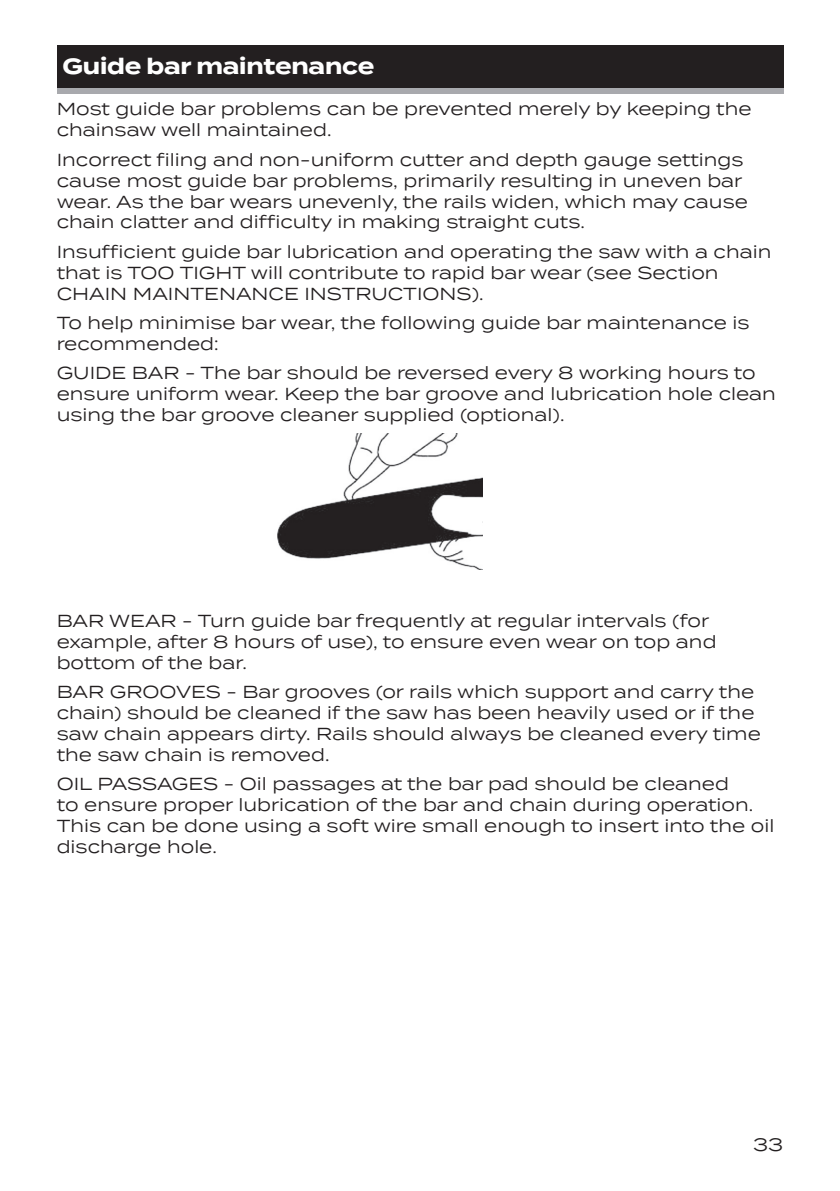
<style>
.page{position:relative;width:840px;height:1191px;background:#fff}
.page>*{position:absolute;margin:0;border:0;box-sizing:border-box;transform-origin:0 0}
.t1{font:700 22px "Termina";letter-spacing:-.01em;color:#fff}
.t2{font:18px "Termina";color:#231f20}
.t3{font:17.4px/20.8px "Termina";color:#231f20}
</style>
<div class="page">
<div style="left:57px;top:52px;width:726px;height:42px;background:#a8a9ad"></div>
<div style="left:57px;top:45px;width:726px;height:43px;background:#231f20"></div>
<img style="left:277px;top:434px;width:205px;height:135px">
<p class="t1" style="left:62px;top:50px;width:313px">Guide bar maintenance</p>
<p class="t3" style="left:57px;top:98px;width:696px">Most guide bar problems can be prevented merely by keeping the chainsaw well maintained.</p>
<p class="t3" style="left:57px;top:148px;width:692px">Incorrect filing and non-uniform cutter and depth gauge settings cause most guide bar problems, primarily resulting in uneven bar wear. As the bar wears unevenly, the rails widen, which may cause chain clatter and difficulty in making straight cuts.</p>
<p class="t3" style="left:57px;top:240px;width:716px">Insufficient guide bar lubrication and operating the saw with a chain that is TOO TIGHT will contribute to rapid bar wear (see Section<br>CHAIN MAINTENANCE INSTRUCTIONS).</p>
<p class="t3" style="left:57px;top:312px;width:694px">To help minimise bar wear, the following guide bar maintenance is recommended:</p>
<p class="t3" style="left:57px;top:362px;width:720px">GUIDE BAR - The bar should be reversed every 8 working hours to ensure uniform wear. Keep the bar groove and lubrication hole clean using the bar groove cleaner supplied (optional).</p>
<p class="t3" style="left:57px;top:609px;width:661px">BAR WEAR - Turn guide bar frequently at regular intervals (for example, after 8 hours of use), to ensure even wear on top and bottom of the bar.</p>
<p class="t3" style="left:57px;top:680px;width:705px">BAR GROOVES - Bar grooves (or rails which support and carry the chain) should be cleaned if the saw has been heavily used or if the saw chain appears dirty. Rails should always be cleaned every time the saw chain is removed.</p>
<p class="t3" style="left:57px;top:772px;width:718px">OIL PASSAGES - Oil passages at the bar pad should be cleaned<br>to ensure proper lubrication of the bar and chain during operation.<br>This can be done using a soft wire small enough to insert into the oil discharge hole.</p>
<p class="t2" style="left:752px;top:1131px;width:32px">33</p>
</div>
